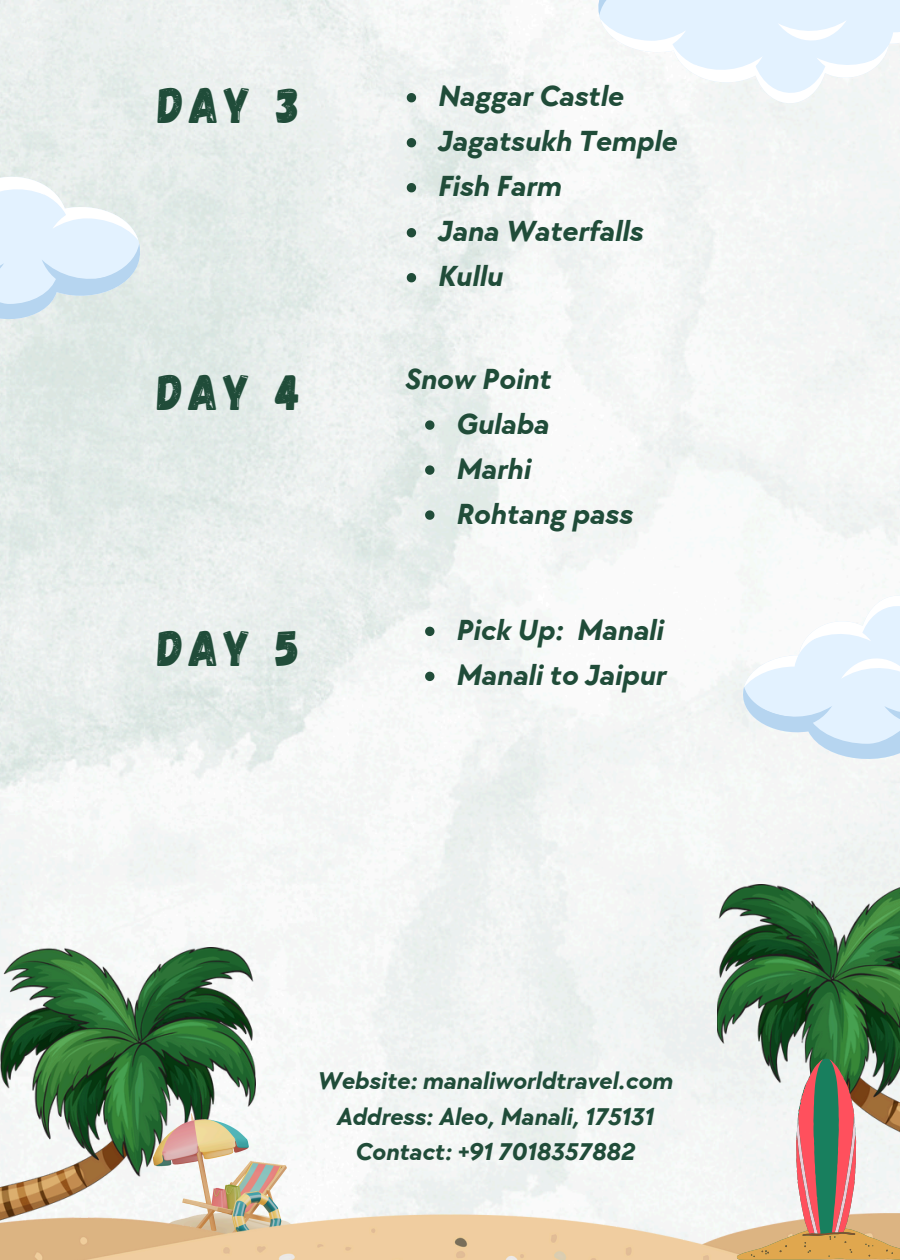
<style>
.page{position:relative;width:900px;height:1260px;background:#fff}
.page>*{position:absolute;margin:0;border:0;box-sizing:border-box;transform-origin:0 0}
.t1{font:50px "Gagalin";letter-spacing:.1em;color:#204c39}
.t2{font:italic 700 30px "TT Chocolates";color:#204c39}
.t3{font:italic 700 25px "TT Chocolates";color:#204c39}
</style>
<div class="page">
<img style="left:0;top:0;width:900px;height:1214px">
<img style="left:0;top:947px;width:256px;height:267px">
<img style="left:717px;top:885px;width:183px;height:329px">
<img style="left:153px;top:1113px;width:152px;height:101px">
<img style="left:0;top:1214px;width:737px;height:46px">
<svg style="left:737px;top:1058px;width:163px;height:202px"></svg>
<svg style="left:736px;top:585px;width:164px;height:184px"></svg>
<svg style="left:591px;top:0;width:309px;height:114px"></svg>
<svg style="left:0;top:146px;width:147px;height:183px;background:#e0edf3"></svg>
<svg style="left:407px;top:93px;width:9px;height:9px"></svg>
<svg style="left:407px;top:138px;width:9px;height:9px"></svg>
<svg style="left:407px;top:183px;width:9px;height:9px"></svg>
<svg style="left:407px;top:228px;width:9px;height:9px"></svg>
<svg style="left:407px;top:273px;width:9px;height:9px"></svg>
<svg style="left:425px;top:627px;width:9px;height:9px"></svg>
<svg style="left:425px;top:672px;width:9px;height:9px"></svg>
<svg style="left:425px;top:420px;width:9px;height:10px"></svg>
<svg style="left:425px;top:465px;width:9px;height:10px"></svg>
<svg style="left:425px;top:510px;width:9px;height:10px"></svg>
<p class="t1" style="left:158px;top:73px;width:143px">DAY 3</p>
<p class="t2" style="left:437px;top:79px;width:187px">Naggar Castle</p>
<h2 class="t2" style="left:437px;top:124px;width:241px">Jagatsukh Temple</h2>
<p class="t2" style="left:437px;top:169px;width:125px">Fish Farm</p>
<p class="t2" style="left:437px;top:214px;width:207px">Jana Waterfalls</p>
<p class="t2" style="left:437px;top:259px;width:67px">Kullu</p>
<p class="t1" style="left:157px;top:360px;width:145px">DAY 4</p>
<p class="t1" style="left:158px;top:616px;width:144px">DAY 5</p>
<p class="t2" style="left:404px;top:362px;width:148px">Snow Point</p>
<p class="t2" style="left:455px;top:407px;width:95px">Gulaba</p>
<p class="t2" style="left:455px;top:452px;width:76px">Marhi</p>
<p class="t2" style="left:455px;top:497px;width:178px">Rohtang pass</p>
<h1 class="t2" style="left:455px;top:613px;width:209px">Pick Up: Manali</h1>
<p class="t2" style="left:455px;top:658px;width:211px">Manali to Jaipur</p>
<p class="t3" style="left:317px;top:1066px;width:357px">Website: manaliworldtravel.com</p>
<p class="t3" style="left:336px;top:1102px;width:319px">Address: Aleo, Manali, 175131</p>
<p class="t3" style="left:355px;top:1138px;width:281px">Contact: +91 7018357882</p>
</div>
